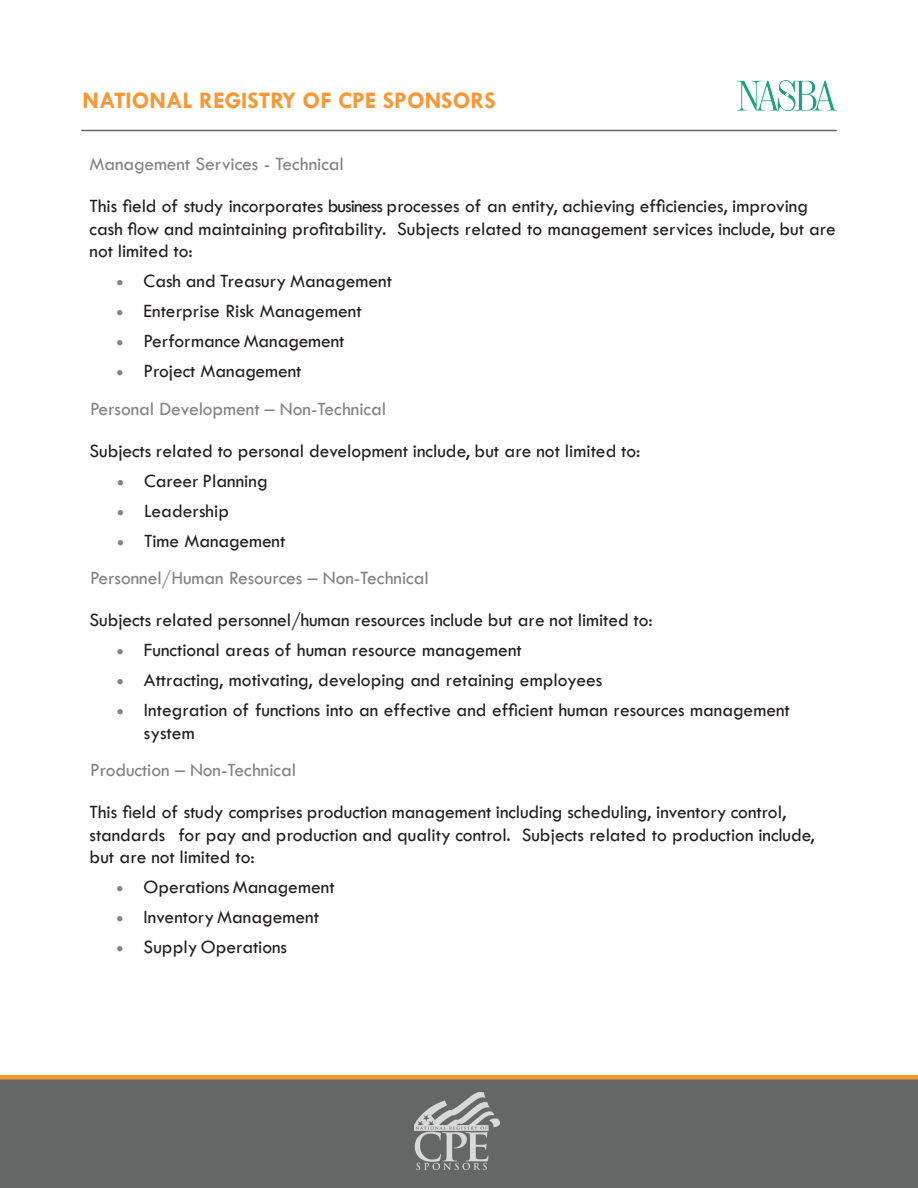
<style>
.page{position:relative;width:918px;height:1188px;background:#fff}
.page>*{position:absolute;margin:0;border:0;box-sizing:border-box;transform-origin:0 0}
.t1{font:700 24px "Tw Cen";color:#f79837}
.t2{font:19.5px/22.5px "Tw Cen";color:#231f20}
.t3{font:19.5px/37.5px "Tw Cen";letter-spacing:-.005em;color:#818282}
.s1{color:#818282}
.s2{color:#231f20}
</style>
<div class="page">
<div style="left:0;top:1079px;width:918px;height:109px;background:#656666"></div>
<hr style="left:82px;top:130px;width:754px;height:1px;background:#656666">
<hr style="left:0;top:1075px;width:918px;height:4px;background:#f79837">
<img style="left:738px;top:81px;width:98px;height:29px">
<img style="left:414px;top:1093px;width:86px;height:76px">
<p class="t1" style="left:82px;top:86px;width:415px">NATIONAL REGISTRY OF CPE SPONSORS</p>
<p class="t3" style="left:90px;top:145px;width:256px">Management Services - Technical</p>
<p class="t2" style="left:90px;top:195px;width:748px">This field of study incorporates business processes of an entity, achieving efficiencies, improving cash flow and maintaining profitability. Subjects related to management services include, but are not limited to:</p>
<p class="t2" style="left:117px;top:270px;width:277px"><span class="s1">•</span> Cash and Treasury Management</p>
<p class="t2" style="left:117px;top:300px;width:246px"><span class="s1">•</span> Enterprise Risk Management</p>
<p class="t2" style="left:117px;top:330px;width:229px"><span class="s1">•</span> Performance Management</p>
<p class="t3" style="left:90px;top:352px;width:297px;text-indent:27px">• <span class="s2">Project Management<br></span>Personal Development – Non-Technical</p>
<p class="t2" style="left:90px;top:439px;width:552px">Subjects related to personal development include, but are not limited to:</p>
<p class="t2" style="left:117px;top:469px;width:152px"><span class="s1">•</span> Career Planning</p>
<p class="t2" style="left:117px;top:499px;width:114px"><span class="s1">•</span> Leadership</p>
<p class="t3" style="left:90px;top:522px;width:340px;text-indent:27px">• <span class="s2">Time Management<br></span>Personnel/Human Resources – Non-Technical</p>
<p class="t2" style="left:90px;top:609px;width:565px">Subjects related personnel/human resources include but are not limited to:</p>
<p class="t2" style="left:117px;top:639px;width:406px"><span class="s1">•</span> Functional areas of human resource management</p>
<p class="t2" style="left:117px;top:669px;width:487px"><span class="s1">•</span> Attracting, motivating, developing and retaining employees</p>
<p class="t2" style="left:144px;top:699px;width:647px;text-indent:-27px"><span class="s1">•</span> Integration of functions into an effective and efficient human resources management system</p>
<p class="t3" style="left:90px;top:751px;width:208px">Production – Non-Technical</p>
<p class="t2" style="left:90px;top:801px;width:727px">This field of study comprises production management including scheduling, inventory control, standards for pay and production and quality control. Subjects related to production include, but are not limited to:</p>
<p class="t2" style="left:117px;top:876px;width:220px"><span class="s1">•</span> Operations Management</p>
<p class="t2" style="left:117px;top:906px;width:204px"><span class="s1">•</span> Inventory Management</p>
<p class="t2" style="left:117px;top:936px;width:172px"><span class="s1">•</span> Supply Operations</p>
</div>
